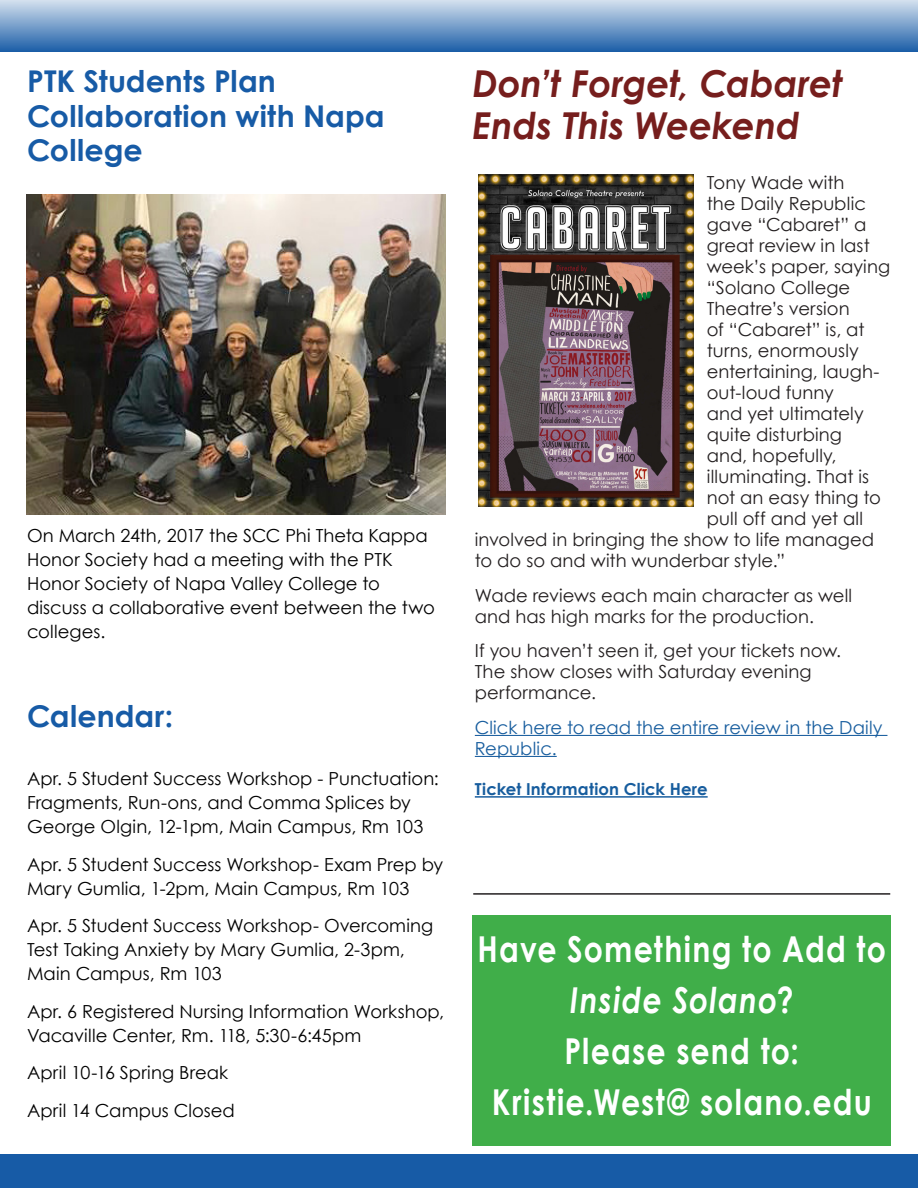
<style>
.page{position:relative;width:918px;height:1188px;background:#fff}
.page>*{position:absolute;margin:0;border:0;box-sizing:border-box;transform-origin:0 0}
.body_text{font:italic 700 37.05px/42px "Century Gothic";letter-spacing:-.005em;color:#761e1d}
.body_text-2{font:700 35.7px "Century Gothic";letter-spacing:.04em;color:#fff;scale:.84 1}
.body_text-3{font:italic 700 35.7px "Century Gothic";letter-spacing:.045em;color:#fff;scale:.84 1}
.headline{font:700 30px/34.5px "Century Gothic";letter-spacing:.005em;color:#175ba6}
.headline-2{font:18px/24px "Century Gothic";letter-spacing:.005em;color:#000}
.body_text-4{font:18px/21px "Century Gothic";letter-spacing:.005em;color:#231f20}
.body_text-5{font:18px/21px "Century Gothic";color:#175d9e}
.body_text-6{font:700 16.5px "Century Gothic";letter-spacing:.01em;color:#175d9e}
.s1{font-style:normal}
</style>
<div class="page">
<div style="left:472px;top:915px;width:419px;height:230px;background:#40ae49"></div>
<div style="left:0;top:0;width:918px;height:52px;background:linear-gradient(to bottom,#d4e0ee,#1f60a9)"></div>
<div style="left:0;top:1154px;width:918px;height:34px;background:#175ba6"></div>
<img style="left:478px;top:175px;width:215px;height:332px">
<hr style="left:475px;top:796px;width:233px;height:2px;background:#175d9e">
<hr style="left:473px;top:893px;width:417px;height:2px;background:#231f20">
<img style="left:27px;top:195px;width:419px;height:319px">
<hr style="left:475px;top:735px;width:412px;height:1px;background:#175d9e">
<hr style="left:475px;top:756px;width:82px;height:1px;background:#175d9e">
<p class="headline" style="left:27px;top:63px;width:359px">PTK Students Plan<br>Collaboration with Napa<br>College</p>
<p class="headline-2" style="left:27px;top:523px;width:410px">On March 24th, 2017 the SCC Phi Theta Kappa Honor Society had a meeting with the PTK Honor Society of Napa Valley College to discuss a collaborative event between the two colleges.</p>
<p class="headline" style="left:27px;top:697px;width:148px">Calendar:</p>
<p class="headline-2" style="left:27px;top:766px;width:413px">Apr. 5 Student Success Workshop - Punctuation:<br>Fragments, Run-ons, and Comma Splices by<br>George Olgin, 12-1pm, Main Campus, Rm 103</p>
<p class="headline-2" style="left:27px;top:852px;width:418px">Apr. 5 Student Success Workshop- Exam Prep by<br>Mary Gumlia, 1-2pm, Main Campus, Rm 103</p>
<p class="headline-2" style="left:27px;top:913px;width:408px">Apr. 5 Student Success Workshop- Overcoming<br>Test Taking Anxiety by Mary Gumlia, 2-3pm,<br>Main Campus, Rm 103</p>
<p class="headline-2" style="left:27px;top:999px;width:419px">Apr. 6 Registered Nursing Information Workshop,<br>Vacaville Center, Rm. 118, 5:30-6:45pm</p>
<p class="headline-2" style="left:27px;top:1060px;width:203px">April 10-16 Spring Break</p>
<p class="headline-2" style="left:27px;top:1098px;width:209px">April 14 Campus Closed</p>
<p class="body_text" style="left:472px;top:61px;width:372px">Don’t Forget, Cabaret<br>Ends This Weekend</p>
<p class="body_text-4" style="left:707px;top:172px;width:139px">Tony Wade with</p>
<p class="body_text-4" style="left:707px;top:193px;width:161px">the Daily Republic</p>
<p class="body_text-4" style="left:707px;top:214px;width:161px">gave “Cabaret” a</p>
<p class="body_text-4" style="left:707px;top:235px;width:165px">great review in last</p>
<p class="body_text-4" style="left:707px;top:256px;width:185px">week’s paper, saying</p>
<p class="body_text-4" style="left:707px;top:277px;width:145px">“Solano College</p>
<p class="body_text-4" style="left:707px;top:298px;width:144px">Theatre’s version</p>
<p class="body_text-4" style="left:707px;top:319px;width:159px">of “Cabaret” is, at</p>
<p class="body_text-4" style="left:707px;top:340px;width:154px">turns, enormously</p>
<p class="body_text-4" style="left:707px;top:361px;width:174px">entertaining, laugh-</p>
<p class="body_text-4" style="left:707px;top:382px;width:129px">out-loud funny</p>
<p class="body_text-4" style="left:707px;top:403px;width:158px">and yet ultimately</p>
<p class="body_text-4" style="left:707px;top:424px;width:137px">quite disturbing</p>
<p class="body_text-4" style="left:707px;top:445px;width:131px">and, hopefully,</p>
<p class="body_text-4" style="left:707px;top:466px;width:164px">illuminating. That is</p>
<p class="body_text-4" style="left:707px;top:487px;width:176px">not an easy thing to</p>
<p class="body_text-4" style="left:707px;top:508px;width:158px">pull off and yet all</p>
<p class="body_text-4" style="left:475px;top:529px;width:401px">involved in bringing the show to life managed</p>
<p class="body_text-4" style="left:475px;top:550px;width:312px">to do so and with wunderbar style.”</p>
<p class="body_text-4" style="left:475px;top:584px;width:379px">Wade reviews each main character as well and has high marks for the production.</p>
<p class="body_text-4" style="left:475px;top:640px;width:368px">If you haven’t seen it, get your tickets now.<br>The show closes with Saturday evening performance.</p>
<p class="body_text-5" style="left:475px;top:716px;width:409px">Click here to read the entire review in the Daily<br>Republic.</p>
<p class="body_text-6" style="left:475px;top:777px;width:234px">Ticket Information Click Here</p>
<p class="body_text-2" style="left:478px;top:921px;width:488px">Have Something to Add to</p>
<p class="body_text-3" style="left:570px;top:972px;width:268px">Inside Solano<span class="s1">?</span></p>
<p class="body_text-2" style="left:565px;top:1023px;width:281px">Please send to:</p>
<p class="body_text-2" style="left:492px;top:1074px;width:454px">Kristie.West@ solano.edu</p>
</div>
